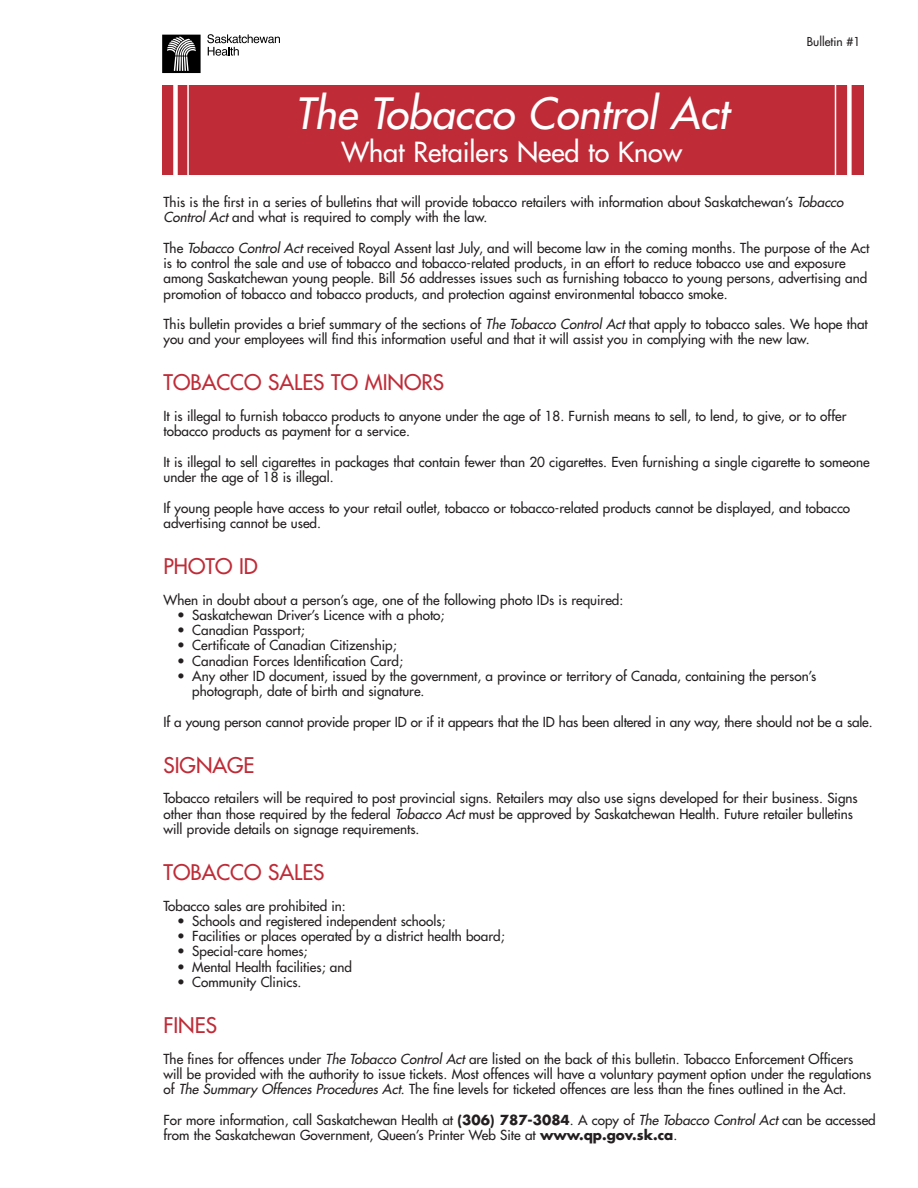
<style>
.page{position:relative;width:918px;height:1188px;background:#fff}
.page>*{position:absolute;margin:0;border:0;box-sizing:border-box;transform-origin:0 0}
.t1{font:italic 42px "Futura";color:#fff}
.t2{font:27px "Futura";color:#fff}
.t3{font:21px "Futura";color:#bf2b37}
.t4{font:13.5px/15.3px "Futura";color:#231f20}
.t5{font:12px "Futura";color:#231f20}
.s1{font-style:italic}
.s2{font-weight:700}
</style>
<div class="page">
<div style="left:162px;top:85px;width:702px;height:90px;background:#bf2b37"></div>
<div style="left:173px;top:80px;width:5px;height:98px;background:#fff"></div>
<hr style="left:187px;top:79px;width:2px;height:99px;background:#fff">
<hr style="left:835px;top:79px;width:1px;height:98px;background:#fff">
<div style="left:847px;top:80px;width:5px;height:99px;background:#fff"></div>
<svg style="left:162px;top:35px;width:39px;height:38px"></svg>
<svg style="left:207px;top:34px;width:73px;height:22px"></svg>
<h1 class="t1" style="left:295px;top:94px;width:442px">The Tobacco Control Act</h1>
<h2 class="t2" style="left:341px;top:139px;width:342px">What Retailers Need to Know</h2>
<p class="t5" style="left:807px;top:36px;width:55px">Bulletin #1</p>
<p class="t4" style="left:164px;top:195px;width:684px">This is the first in a series of bulletins that will provide tobacco retailers with information about Saskatchewan’s <span class="s1">Tobacco<br>Control Act</span> and what is required to comply with the law.</p>
<p class="t4" style="left:163px;top:241px;width:707px">The <span class="s1">Tobacco Control Act</span> received Royal Assent last July, and will become law in the coming months. The purpose of the Act is to control the sale and use of tobacco and tobacco-related products, in an effort to reduce tobacco use and exposure among Saskatchewan young people. Bill 56 addresses issues such as furnishing tobacco to young persons, advertising and promotion of tobacco and tobacco products, and protection against environmental tobacco smoke.</p>
<p class="t4" style="left:163px;top:317px;width:706px">This bulletin provides a brief summary of the sections of <span class="s1">The Tobacco Control Act</span> that apply to tobacco sales. We hope that you and your employees will find this information useful and that it will assist you in complying with the new law.</p>
<h3 class="t3" style="left:164px;top:373px;width:282px">TOBACCO SALES TO MINORS</h3>
<p class="t4" style="left:164px;top:409px;width:685px">It is illegal to furnish tobacco products to anyone under the age of 18. Furnish means to sell, to lend, to give, or to offer tobacco products as payment for a service.</p>
<p class="t4" style="left:164px;top:455px;width:708px">It is illegal to sell cigarettes in packages that contain fewer than 20 cigarettes. Even furnishing a single cigarette to someone under the age of 18 is illegal.</p>
<p class="t4" style="left:164px;top:501px;width:688px">If young people have access to your retail outlet, tobacco or tobacco-related products cannot be displayed, and tobacco advertising cannot be used.</p>
<h3 class="t3" style="left:164px;top:556px;width:96px">PHOTO ID</h3>
<p class="t4" style="left:164px;top:593px;width:461px">When in doubt about a person’s age, one of the following photo IDs is required:</p>
<p class="t4" style="left:177px;top:608px;width:269px">• Saskatchewan Driver’s Licence with a photo;</p>
<p class="t4" style="left:177px;top:623px;width:129px">• Canadian Passport;</p>
<p class="t4" style="left:177px;top:639px;width:221px">• Certificate of Canadian Citizenship;</p>
<p class="t4" style="left:177px;top:654px;width:227px">• Canadian Forces Identification Card;</p>
<p class="t4" style="left:192px;top:669px;width:626px;text-indent:-15px">• Any other ID document, issued by the government, a province or territory of Canada, containing the person’s photograph, date of birth and signature.</p>
<p class="t4" style="left:164px;top:715px;width:711px">If a young person cannot provide proper ID or if it appears that the ID has been altered in any way, there should not be a sale.</p>
<h3 class="t3" style="left:164px;top:755px;width:93px">SIGNAGE</h3>
<p class="t4" style="left:163px;top:792px;width:696px">Tobacco retailers will be required to post provincial signs. Retailers may also use signs developed for their business. Signs other than those required by the federal <span class="s1">Tobacco Act</span> must be approved by Saskatchewan Health. Future retailer bulletins will provide details on signage requirements.</p>
<h3 class="t3" style="left:164px;top:862px;width:163px">TOBACCO SALES</h3>
<p class="t4" style="left:164px;top:899px;width:184px">Tobacco sales are prohibited in:</p>
<p class="t4" style="left:177px;top:914px;width:270px">• Schools and registered independent schools;</p>
<p class="t4" style="left:177px;top:929px;width:329px">• Facilities or places operated by a district health board;</p>
<p class="t4" style="left:177px;top:945px;width:132px">• Special-care homes;</p>
<p class="t4" style="left:177px;top:960px;width:176px">• Mental Health facilities; and</p>
<p class="t4" style="left:177px;top:975px;width:126px">• Community Clinics.</p>
<h3 class="t3" style="left:164px;top:1015px;width:55px">FINES</h3>
<p class="t4" style="left:164px;top:1052px;width:709px">The fines for offences under <span class="s1">The Tobacco Control Act</span> are listed on the back of this bulletin. Tobacco Enforcement Officers will be provided with the authority to issue tickets. Most offences will have a voluntary payment option under the regulations of <span class="s1">The Summary Offences Procedures Act</span>. The fine levels for ticketed offences are less than the fines outlined in the Act.</p>
<p class="t4" style="left:163px;top:1113px;width:714px">For more information, call Saskatchewan Health at <span class="s2">(306) 787-3084</span>. A copy of <span class="s1">The Tobacco Control Act</span> can be accessed from the Saskatchewan Government, Queen’s Printer Web Site at <span class="s2">www.qp.gov.sk.ca</span>.</p>
</div>
